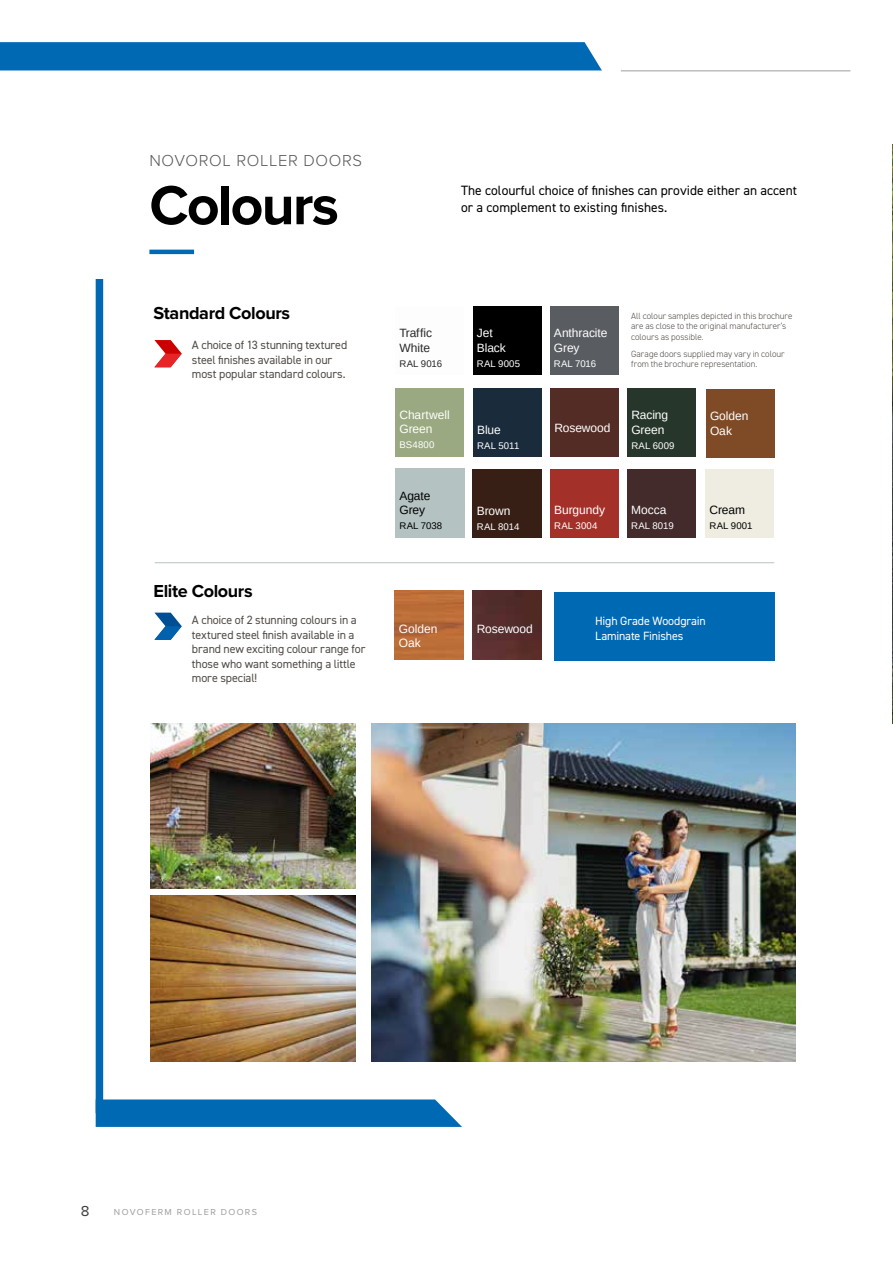
<style>
.page{position:relative;width:893px;height:1263px;background:#fff}
.page>*{position:absolute;margin:0;border:0;box-sizing:border-box;transform-origin:0 0}
.t1{font:700 57px "Proxima Nova";letter-spacing:-.03em;color:#000}
.t2{font:700 18px "Proxima Nova";letter-spacing:-.02em;color:#000}
.t3{font:300 16.5px "Proxima Nova";letter-spacing:.04em;color:#575756}
.t4{font:15px "Proxima Nova";color:#3c3c3b}
.t5{font:13.5px/16.2px "DIN2014";color:#000}
.t6{font:12px/14.4px "DIN2014";letter-spacing:-.01em;color:#514b47}
.t7{font:12px/14.4px "Liberation Sans";letter-spacing:-.005em;color:#fff}
.t8{font:12px/15px "DIN2014";letter-spacing:-.015em;color:#fff}
.t9{font:12px/14.4px "Liberation Sans";letter-spacing:-.01em;color:#000}
.t10{font:12px/14.4px "Liberation Sans";letter-spacing:-.005em;color:#282827}
.t11{font:9.6px "Liberation Sans";letter-spacing:.015em;color:#fff}
.t12{font:9.6px "Liberation Sans";letter-spacing:.015em;color:#000}
.t13{font:9.6px "Liberation Sans";letter-spacing:.01em;color:#282827}
.t14{font:300 9px/10.8px "DIN2014";color:#514b47}
.t15{font:9px "Proxima Nova";letter-spacing:.15em;color:#9d9d9c}
</style>
<div class="page">
<img style="left:892px;top:145px;width:1px;height:578px">
<div style="left:96px;top:279px;width:7px;height:834px;background:#0069b4"></div>
<svg style="left:96px;top:1099px;width:366px;height:28px;background:#0d71b8"></svg>
<hr style="left:621px;top:70px;width:229px;height:1px;background:#9d9d9c">
<div style="left:0;top:42px;width:602px;height:28px;background:#0069b4"></div>
<hr style="left:149px;top:250px;width:45px;height:4px;background:#0069b4">
<img style="left:151px;top:723px;width:204px;height:166px">
<img style="left:371px;top:723px;width:424px;height:338px">
<img style="left:151px;top:896px;width:204px;height:165px">
<div style="left:554px;top:592px;width:220px;height:69px;background:#0069b4"></div>
<hr style="left:155px;top:562px;width:619px;height:1px;background:#b8c1c6">
<svg style="left:154px;top:340px;width:28px;height:27px"></svg>
<svg style="left:154px;top:613px;width:28px;height:27px"></svg>
<div style="left:706px;top:389px;width:69px;height:69px;background:#7e4b26"></div>
<div style="left:473px;top:388px;width:69px;height:69px;background:#1a2b3c"></div>
<div style="left:395px;top:388px;width:69px;height:69px;background:#9aa981"></div>
<img style="left:473px;top:590px;width:68px;height:69px">
<div style="left:550px;top:388px;width:69px;height:69px;background:#532c25"></div>
<div style="left:627px;top:388px;width:69px;height:69px;background:#27362a"></div>
<img style="left:395px;top:590px;width:69px;height:69px">
<div style="left:395px;top:469px;width:69px;height:69px;background:#b4c2c1"></div>
<div style="left:473px;top:306px;width:68px;height:69px;background:#000"></div>
<div style="left:550px;top:306px;width:69px;height:69px;background:#595d62"></div>
<div style="left:473px;top:469px;width:68px;height:69px;background:#381f15"></div>
<div style="left:705px;top:469px;width:69px;height:69px;background:#efede1"></div>
<div style="left:550px;top:469px;width:69px;height:69px;background:#a43129"></div>
<div style="left:627px;top:469px;width:69px;height:69px;background:#432a2b"></div>
<h3 class="t3" style="left:149px;top:154px;width:214px">NOVOROL ROLLER DOORS</h3>
<h1 class="t1" style="left:149px;top:181px;width:191px">Colours</h1>
<h2 class="t2" style="left:154px;top:306px;width:138px">Standard Colours</h2>
<p class="t6" style="left:192px;top:338px;width:157px">A choice of 13 stunning textured steel finishes available in our most popular standard colours.</p>
<h2 class="t2" style="left:154px;top:583px;width:100px">Elite Colours</h2>
<p class="t6" style="left:192px;top:614px;width:175px">A choice of 2 stunning colours in a textured steel finish available in a brand new exciting colour range for those who want something a little more special!</p>
<p class="t5" style="left:461px;top:183px;width:337px">The colourful choice of finishes can provide either an accent or a complement to existing finishes.</p>
<p class="t10" style="left:399px;top:326px;width:34px">Traffic<br>White</p>
<p class="t13" style="left:399px;top:360px;width:44px">RAL 9016</p>
<p class="t7" style="left:399px;top:409px;width:52px">Chartwell<br>Green</p>
<p class="t11" style="left:399px;top:441px;width:36px">BS4800</p>
<p class="t9" style="left:399px;top:490px;width:33px">Agate<br>Grey</p>
<p class="t12" style="left:399px;top:522px;width:44px">RAL 7038</p>
<p class="t7" style="left:477px;top:327px;width:31px">Jet<br>Black</p>
<p class="t11" style="left:477px;top:360px;width:45px">RAL 9005</p>
<p class="t7" style="left:554px;top:327px;width:55px">Anthracite<br>Grey</p>
<p class="t11" style="left:554px;top:360px;width:44px">RAL 7016</p>
<p class="t14" style="left:631px;top:310px;width:163px">All colour samples depicted in this brochure are as close to the original manufacturer’s colours as possible.</p>
<p class="t14" style="left:631px;top:348px;width:155px">Garage doors supplied may vary in colour from the brochure representation.</p>
<p class="t7" style="left:631px;top:409px;width:38px">Racing<br>Green</p>
<p class="t11" style="left:631px;top:442px;width:45px">RAL 6009</p>
<p class="t7" style="left:710px;top:410px;width:40px">Golden</p>
<p class="t7" style="left:554px;top:422px;width:58px">Rosewood</p>
<p class="t7" style="left:477px;top:423px;width:25px">Blue</p>
<p class="t7" style="left:710px;top:424px;width:23px">Oak</p>
<p class="t11" style="left:477px;top:442px;width:44px">RAL 5011</p>
<p class="t7" style="left:477px;top:505px;width:35px">Brown</p>
<p class="t11" style="left:477px;top:523px;width:44px">RAL 8014</p>
<p class="t7" style="left:554px;top:503px;width:52px">Burgundy</p>
<p class="t11" style="left:554px;top:522px;width:45px">RAL 3004</p>
<p class="t7" style="left:631px;top:503px;width:37px">Mocca</p>
<p class="t11" style="left:631px;top:522px;width:44px">RAL 8019</p>
<p class="t9" style="left:709px;top:503px;width:37px">Cream</p>
<p class="t12" style="left:709px;top:522px;width:44px">RAL 9001</p>
<p class="t7" style="left:399px;top:623px;width:40px">Golden<br>Oak</p>
<p class="t7" style="left:477px;top:623px;width:58px">Rosewood</p>
<p class="t8" style="left:595px;top:614px;width:112px">High Grade Woodgrain<br>Laminate Finishes</p>
<p class="t4" style="left:81px;top:1205px;width:10px">8</p>
<p class="t15" style="left:114px;top:1208px;width:145px">NOVOFERM ROLLER DOORS</p>
</div>
